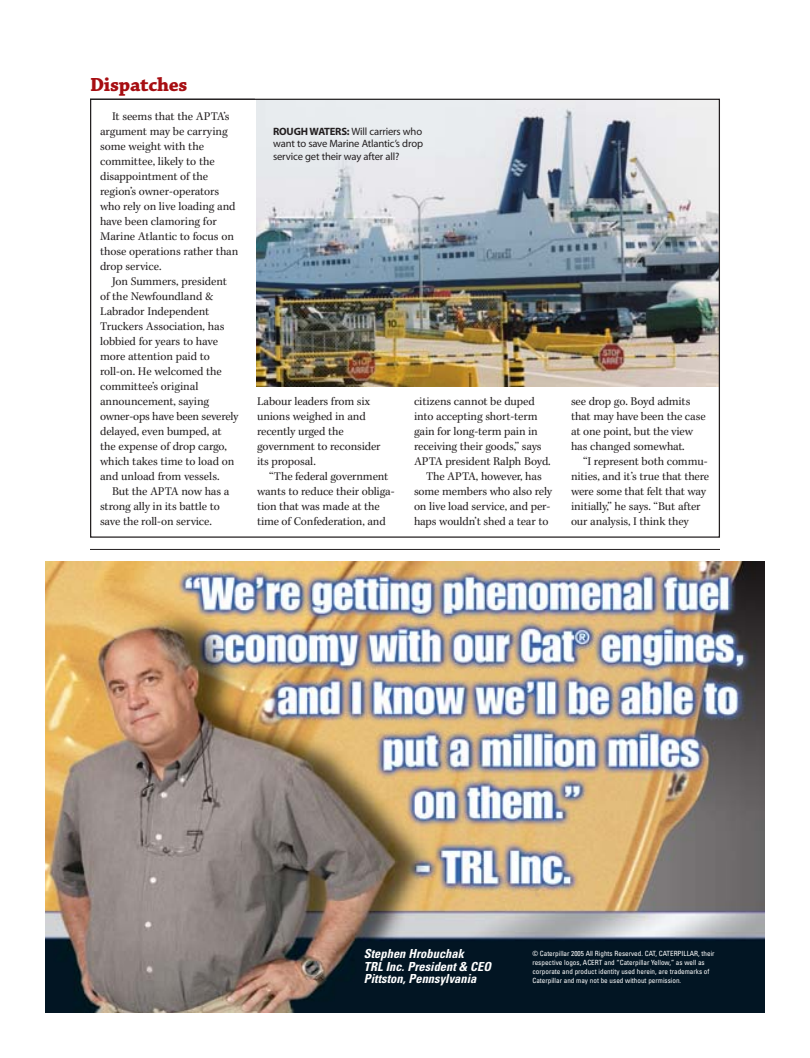
<style>
.page{position:relative;width:810px;height:1058px;background:#fff}
.page>*{position:absolute;margin:0;border:0;box-sizing:border-box;transform-origin:0 0}
.t1{font:700 20px "Chaparral";letter-spacing:-.01em;color:#a70e12}
.t2{font:italic 700 condensed 12.5px/12.9px "Univers";color:#fff}
.t3{font:11.88px "Kepler";letter-spacing:-.01em;color:#231f20}
.t4{font:10.62px/12.5px "Myriad";letter-spacing:-.015em;color:#231f20;text-align:justify}
.t5{font:condensed 7.12px/8.8px "Univers";color:#fff}
.s1{font-weight:700}
</style>
<div class="page">
<img style="left:45px;top:98px;width:720px;height:914px">
<p class="t1" style="left:90px;top:73px;width:99px">Dispatches</p>
<p class="t3" style="left:112px;top:112px;width:119px">It seems that the APTA’s</p>
<p class="t3" style="left:100px;top:127px;width:129px">argument may be carrying</p>
<p class="t3" style="left:100px;top:142px;width:105px">some weight with the</p>
<p class="t3" style="left:100px;top:157px;width:116px">committee, likely to the</p>
<p class="t3" style="left:100px;top:172px;width:110px">disappointment of the</p>
<p class="t3" style="left:100px;top:187px;width:121px">region’s owner-operators</p>
<p class="t3" style="left:100px;top:202px;width:137px">who rely on live loading and</p>
<p class="t3" style="left:100px;top:217px;width:118px">have been clamoring for</p>
<p class="t3" style="left:100px;top:232px;width:135px">Marine Atlantic to focus on</p>
<p class="t3" style="left:100px;top:247px;width:140px">those operations rather than</p>
<p class="t3" style="left:100px;top:262px;width:63px">drop service.</p>
<p class="t3" style="left:112px;top:277px;width:117px">Jon Summers, president</p>
<p class="t3" style="left:100px;top:292px;width:115px">of the Newfoundland &amp;</p>
<p class="t3" style="left:100px;top:307px;width:111px">Labrador Independent</p>
<p class="t3" style="left:100px;top:322px;width:126px">Truckers Association, has</p>
<p class="t3" style="left:100px;top:337px;width:119px">lobbied for years to have</p>
<p class="t3" style="left:100px;top:352px;width:111px">more attention paid to</p>
<p class="t3" style="left:100px;top:367px;width:123px">roll-on. He welcomed the</p>
<p class="t3" style="left:100px;top:382px;width:100px">committee’s original</p>
<p class="t3" style="left:100px;top:397px;width:111px">announcement, saying</p>
<p class="t3" style="left:100px;top:412px;width:140px">owner-ops have been severely</p>
<p class="t3" style="left:100px;top:427px;width:123px">delayed, even bumped, at</p>
<p class="t3" style="left:100px;top:442px;width:129px">the expense of drop cargo,</p>
<p class="t3" style="left:100px;top:457px;width:136px">which takes time to load on</p>
<p class="t3" style="left:100px;top:472px;width:121px">and unload from vessels.</p>
<p class="t3" style="left:112px;top:487px;width:119px">But the APTA now has a</p>
<p class="t3" style="left:100px;top:502px;width:121px">strong ally in its battle to</p>
<p class="t3" style="left:100px;top:517px;width:113px">save the roll-on service.</p>
<p class="t4" style="left:273px;top:126px;width:151px"><span class="s1">ROUGH WATERS:</span> Will carriers who want to save Marine Atlantic’s drop service get their way after all?</p>
<p class="t3" style="left:257px;top:397px;width:115px">Labour leaders from six</p>
<p class="t3" style="left:257px;top:412px;width:110px">unions weighed in and</p>
<p class="t3" style="left:257px;top:427px;width:88px">recently urged the</p>
<p class="t3" style="left:257px;top:442px;width:125px">government to reconsider</p>
<p class="t3" style="left:257px;top:457px;width:60px">its proposal.</p>
<p class="t3" style="left:269px;top:472px;width:121px">“The federal government</p>
<p class="t3" style="left:257px;top:487px;width:139px">wants to reduce their obliga-</p>
<p class="t3" style="left:257px;top:502px;width:124px">tion that was made at the</p>
<p class="t3" style="left:257px;top:517px;width:130px">time of Confederation, and</p>
<p class="t3" style="left:414px;top:397px;width:122px">citizens cannot be duped</p>
<p class="t3" style="left:414px;top:412px;width:125px">into accepting short-term</p>
<p class="t3" style="left:414px;top:427px;width:125px">gain for long-term pain in</p>
<p class="t3" style="left:414px;top:442px;width:129px">receiving their goods,” says</p>
<p class="t3" style="left:414px;top:457px;width:138px">APTA president Ralph Boyd.</p>
<p class="t3" style="left:426px;top:472px;width:117px">The APTA, however, has</p>
<p class="t3" style="left:414px;top:487px;width:140px">some members who also rely</p>
<p class="t3" style="left:414px;top:502px;width:138px">on live load service, and per-</p>
<p class="t3" style="left:414px;top:517px;width:136px">haps wouldn’t shed a tear to</p>
<p class="t3" style="left:571px;top:397px;width:121px">see drop go. Boyd admits</p>
<p class="t3" style="left:571px;top:412px;width:136px">that may have been the case</p>
<p class="t3" style="left:571px;top:427px;width:124px">at one point, but the view</p>
<p class="t3" style="left:571px;top:442px;width:115px">has changed somewhat.</p>
<p class="t3" style="left:583px;top:457px;width:126px">“I represent both commu-</p>
<p class="t3" style="left:571px;top:472px;width:140px">nities, and it’s true that there</p>
<p class="t3" style="left:571px;top:487px;width:137px">were some that felt that way</p>
<p class="t3" style="left:571px;top:502px;width:131px">initially,” he says. “But after</p>
<p class="t3" style="left:571px;top:517px;width:119px">our analysis, I think they</p>
<p class="t2" style="left:364px;top:948px;width:129px">Stephen Hrobuchak<br>TRL Inc. President &amp; CEO<br>Pittston, Pennsylvania</p>
<p class="t5" style="left:532px;top:950px;width:184px">© Caterpillar 2005 All Rights Reserved. CAT, CATERPILLAR, their respective logos, ACERT and “Caterpillar Yellow,” as well as corporate and product identity used herein, are trademarks of Caterpillar and may not be used without permission.</p>
</div>
